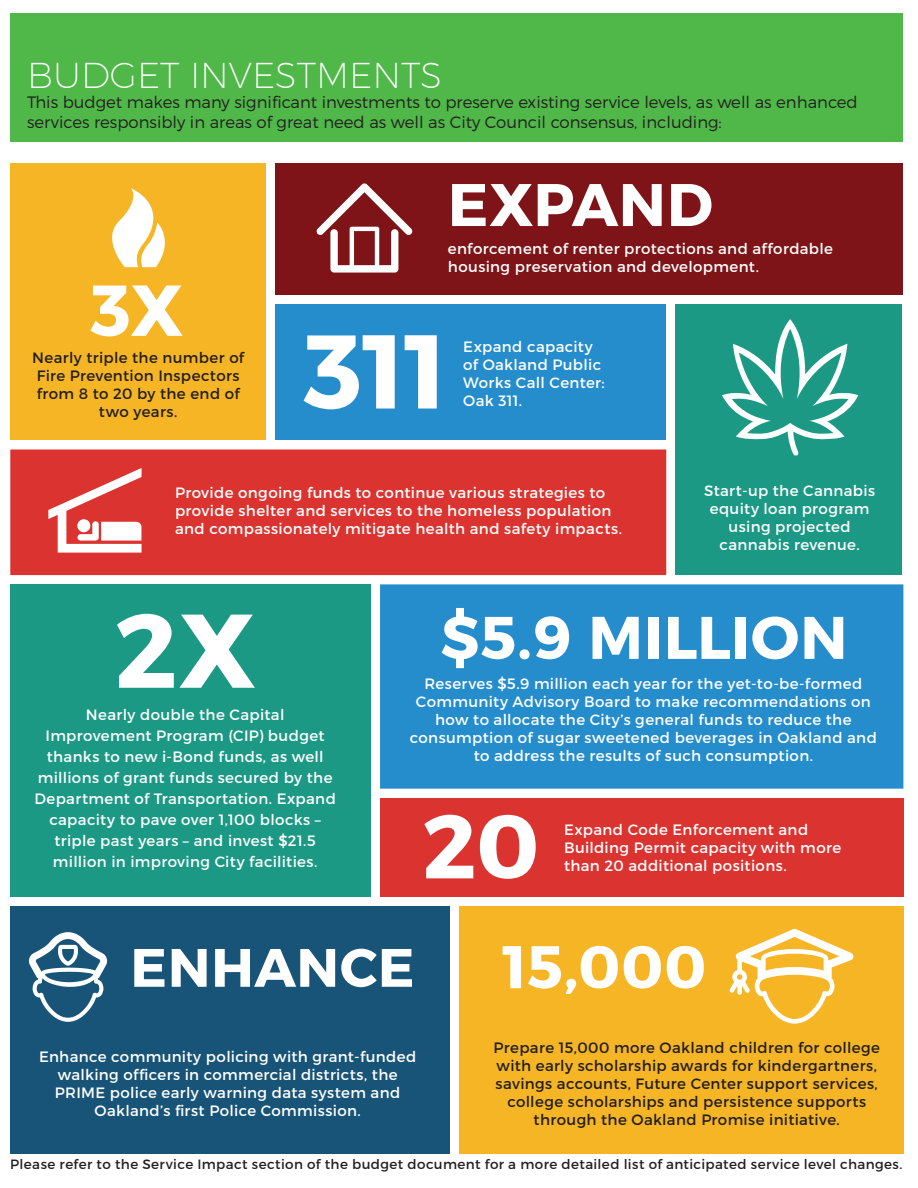
<style>
.page{position:relative;width:918px;height:1188px;background:#fff}
.page>*{position:absolute;margin:0;border:0;box-sizing:border-box;transform-origin:0 0}
.t1{font:700 104.55px "Montserrat";color:#fff}
.t2{font:700 90px "Montserrat";color:#fff}
.t3{font:700 72px "Montserrat";color:#fff}
.t4{font:700 60px "Montserrat";letter-spacing:.015em;color:#fff}
.t5{font:700 54px "Montserrat";letter-spacing:.015em;color:#fff}
.t6{font:200 36px "Montserrat";color:#fff}
.t7{font:300 16.5px/19.8px "Montserrat";color:#231f20}
.t8{font:15px/18px "Montserrat";letter-spacing:.025em;color:#fff}
.t9{font:15px/18px "Montserrat";letter-spacing:.025em;color:#231f20;text-align:center}
.t10{font:13.5px "Montserrat";letter-spacing:.025em;color:#231f20}
</style>
<div class="page">
<div style="left:459px;top:906px;width:444px;height:247px;background:#f6b525"></div>
<div style="left:10px;top:584px;width:361px;height:313px;background:#1b9985"></div>
<div style="left:10px;top:906px;width:440px;height:247px;background:#185477"></div>
<div style="left:380px;top:798px;width:523px;height:99px;background:#db3330"></div>
<div style="left:10px;top:163px;width:256px;height:277px;background:#f6b525"></div>
<div style="left:275px;top:163px;width:628px;height:132px;background:#7e1417"></div>
<div style="left:10px;top:450px;width:656px;height:125px;background:#db3330"></div>
<div style="left:675px;top:304px;width:227px;height:271px;background:#1b9985"></div>
<div style="left:380px;top:584px;width:523px;height:205px;background:#258dcc"></div>
<div style="left:275px;top:304px;width:391px;height:136px;background:#258dcc"></div>
<div style="left:10px;top:13px;width:893px;height:129px;background:#4fb848"></div>
<svg style="left:722px;top:319px;width:136px;height:136px"></svg>
<svg style="left:112px;top:188px;width:53px;height:79px"></svg>
<svg style="left:729px;top:929px;width:125px;height:95px"></svg>
<svg style="left:316px;top:183px;width:97px;height:90px"></svg>
<svg style="left:48px;top:468px;width:94px;height:85px"></svg>
<svg style="left:29px;top:932px;width:78px;height:90px"></svg>
<h3 class="t6" style="left:27px;top:53px;width:417px">BUDGET INVESTMENTS</h3>
<p class="t7" style="left:27px;top:92px;width:832px">This budget makes many significant investments to preserve existing service levels, as well as enhanced services responsibly in areas of great need as well as City Council consensus, including:</p>
<h3 class="t3" style="left:91px;top:266px;width:94px">3X</h3>
<p class="t9" style="left:32px;top:349px;width:213px">Nearly triple the number of<br>Fire Prevention Inspectors from 8 to 20 by the end of two years.</p>
<h3 class="t4" style="left:448px;top:168px;width:267px">EXPAND</h3>
<p class="t8" style="left:448px;top:240px;width:387px">enforcement of renter protections and affordable housing preservation and development.</p>
<h1 class="t1" style="left:304px;top:307px;width:145px">311</h1>
<p class="t8" style="left:463px;top:337px;width:143px">Expand capacity of Oakland Public<br>Works Call Center:<br>Oak 311.</p>
<p class="t8" style="left:175px;top:484px;width:448px">Provide ongoing funds to continue various strategies to provide shelter and services to the homeless population and compassionately mitigate health and safety impacts.</p>
<p class="t8" style="left:704px;top:482px;width:172px;text-align:center">Start-up the Cannabis equity loan program using projected cannabis revenue.</p>
<h1 class="t1" style="left:115px;top:586px;width:142px">2X</h1>
<p class="t8" style="left:34px;top:704px;width:303px;line-height:21px;text-align:center">Nearly double the Capital Improvement Program (CIP) budget thanks to new i-Bond funds, as well millions of grant funds secured by the Department of Transportation. Expand capacity to pave over 1,100 blocks – triple past years – and invest $21.5 million in improving City facilities.</p>
<h3 class="t4" style="left:441px;top:600px;width:408px">$5.9 MILLION</h3>
<p class="t8" style="left:410px;top:675px;width:469px;text-align:center">Reserves $5.9 million each year for the yet-to-be-formed Community Advisory Board to make recommendations on how to allocate the City’s general funds to reduce the consumption of sugar sweetened beverages in Oakland and to address the results of such consumption.</p>
<h2 class="t2" style="left:422px;top:791px;width:119px">20</h2>
<p class="t8" style="left:564px;top:821px;width:279px">Expand Code Enforcement and<br>Building Permit capacity with more than 20 additional positions.</p>
<h3 class="t5" style="left:131px;top:934px;width:285px">ENHANCE</h3>
<p class="t8" style="left:39px;top:1047px;width:379px;text-align:center">Enhance community policing with grant-funded walking officers in commercial districts, the PRIME police early warning data system and Oakland’s first Police Commission.</p>
<h3 class="t4" style="left:502px;top:930px;width:206px">15,000</h3>
<p class="t9" style="left:494px;top:1039px;width:388px">Prepare 15,000 more Oakland children for college with early scholarship awards for kindergartners, savings accounts, Future Center support services, college scholarships and persistence supports through the Oakland Promise initiative.</p>
<p class="t10" style="left:10px;top:1156px;width:894px">Please refer to the Service Impact section of the budget document for a more detailed list of anticipated service level changes.</p>
</div>
